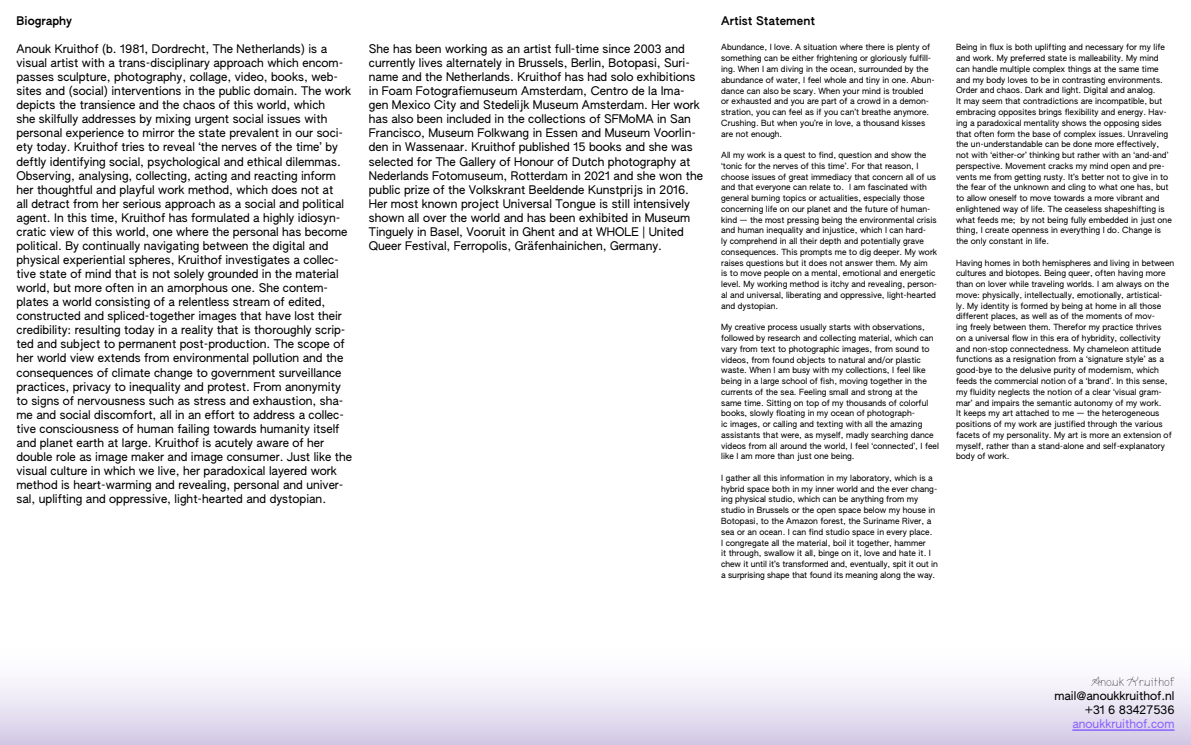
<style>
.page{position:relative;width:1191px;height:745px;background:#fff}
.page>*{position:absolute;margin:0;border:0;box-sizing:border-box;transform-origin:0 0}
.t1{font:11.6px/14.1px "AUTHENTIC Sans 90";color:#000}
.t2{font:11.6px "AUTHENTIC Sans 130";color:#000}
.t3{font:8.3px/10.7px "AUTHENTIC Sans 90";color:#000}
.s1{font-family:"Cirrus Cumulus"}
.s2{color:#8a63ff}
</style>
<div class="page">
<svg style="left:0;top:681px;width:1191px;height:63px"></svg>
<hr style="left:1072px;top:729px;width:102px;height:1px;background:#8a63ff">
<p class="t2" style="left:17px;top:14px;width:57px">Biography</p>
<p class="t2" style="left:721px;top:14px;width:95px">Artist Statement</p>
<p class="t1" style="left:17px;top:42px;width:337px">Anouk Kruithof (b. 1981, Dordrecht, The Netherlands) is a visual artist with a trans-disciplinary approach which encom&shy;passes sculpture, photography, collage, video, books, web&shy;sites and (social) interventions in the public domain. The work depicts the transience and the chaos of this world, which<br>she skilfully addresses by mixing urgent social issues with personal experience to mirror the state prevalent in our soci&shy;ety today. Kruithof tries to reveal ‘the nerves of the time’ by deftly identifying social, psychological and ethical dilemmas.<br>Observing, analysing, collecting, acting and reacting inform her thoughtful and playful work method, which does not at<br>all detract from her serious approach as a social and political agent. In this time, Kruithof has formulated a highly idiosyn&shy;cratic view of this world, one where the personal has become political. By continually navigating between the digital and physical experiential spheres, Kruithof investigates a collec&shy;tive state of mind that is not solely grounded in the material world, but more often in an amorphous one. She contem&shy;plates a world consisting of a relentless stream of edited, constructed and spliced-together images that have lost their credibility: resulting today in a reality that is thoroughly scrip&shy;ted and subject to permanent post-production. The scope of her world view extends from environmental pollution and the consequences of climate change to government surveillance practices, privacy to inequality and protest. From anonymity to signs of nervousness such as stress and exhaustion, sha&shy;me and social discomfort, all in an effort to address a collec&shy;tive consciousness of human failing towards humanity itself and planet earth at large. Kruithof is acutely aware of her double role as image maker and image consumer. Just like the visual culture in which we live, her paradoxical layered work method is heart-warming and revealing, personal and univer&shy;sal, uplifting and oppressive, light-hearted and dystopian.</p>
<p class="t3" style="left:721px;top:42px;width:215px">Abundance, I love. A situation where there is plenty of something can be either frightening or gloriously fulfill&shy;ing. When I am diving in the ocean, surrounded by the abundance of water, I feel whole and tiny in one. Abun&shy;dance can also be scary. When your mind is troubled<br>or exhausted and you are part of a crowd in a demon&shy;stration, you can feel as if you can’t breathe anymore.<br>Crushing. But when you’re in love, a thousand kisses are not enough.</p>
<p class="t1" style="left:369px;top:42px;width:336px">She has been working as an artist full-time since 2003 and currently lives alternately in Brussels, Berlin, Botopasi, Suri&shy;name and the Netherlands. Kruithof has had solo exhibitions in Foam Fotografiemuseum Amsterdam, Centro de la Ima&shy;gen Mexico City and Stedelijk Museum Amsterdam. Her work has also been included in the collections of SFMoMA in San Francisco, Museum Folkwang in Essen and Museum Voorlin&shy;den in Wassenaar. Kruithof published 15 books and she was selected for The Gallery of Honour of Dutch photography at Nederlands Fotomuseum, Rotterdam in 2021 and she won the public prize of the Volkskrant Beeldende Kunstprijs in 2016.<br>Her most known project Universal Tongue is still intensively shown all over the world and has been exhibited in Museum Tinguely in Basel, Vooruit in Ghent and at WHOLE | United Queer Festival, Ferropolis, Gräfenhainichen, Germany.</p>
<p class="t3" style="left:721px;top:150px;width:217px">All my work is a quest to find, question and show the ‘tonic for the nerves of this time’. For that reason, I choose issues of great immediacy that concern all of us and that everyone can relate to. I am fascinated with general burning topics or actualities, especially those concerning life on our planet and the future of human&shy;kind — the most pressing being the environmental crisis and human inequality and injustice, which I can hard-<br>ly comprehend in all their depth and potentially grave consequences. This prompts me to dig deeper. My work raises questions but it does not answer them. My aim<br>is to move people on a mental, emotional and energetic level. My working method is itchy and revealing, person&shy;al and universal, liberating and oppressive, light-hearted and dystopian.</p>
<p class="t3" style="left:721px;top:321px;width:219px">My creative process usually starts with observations, followed by research and collecting material, which can vary from text to photographic images, from sound to videos, from found objects to natural and/or plastic waste. When I am busy with my collections, I feel like being in a large school of fish, moving together in the currents of the sea. Feeling small and strong at the same time. Sitting on top of my thousands of colorful books, slowly floating in my ocean of photograph-<br>ic images, or calling and texting with all the amazing assistants that were, as myself, madly searching dance videos from all around the world, I feel ‘connected’, I feel like I am more than just one being.</p>
<p class="t3" style="left:721px;top:472px;width:218px">I gather all this information in my laboratory, which is a hybrid space both in my inner world and the ever chang&shy;ing physical studio, which can be anything from my studio in Brussels or the open space below my house in Botopasi, to the Amazon forest, the Suriname River, a sea or an ocean. I can find studio space in every place.<br>I congregate all the material, boil it together, hammer<br>it through, swallow it all, binge on it, love and hate it. I chew it until it’s transformed and, eventually, spit it out in a surprising shape that found its meaning along the way.</p>
<p class="t3" style="left:956px;top:42px;width:217px">Being in flux is both uplifting and necessary for my life and work. My preferred state is malleability. My mind can handle multiple complex things at the same time and my body loves to be in contrasting environments.<br>Order and chaos. Dark and light. Digital and analog.<br>It may seem that contradictions are incompatible, but embracing opposites brings flexibility and energy. Hav&shy;ing a paradoxical mentality shows the opposing sides that often form the base of complex issues. Unraveling the un-understandable can be done more effectively, not with ‘either-or’ thinking but rather with an ‘and-and’ perspective. Movement cracks my mind open and pre&shy;vents me from getting rusty. It’s better not to give in to the fear of the unknown and cling to what one has, but to allow oneself to move towards a more vibrant and enlightened way of life. The ceaseless shapeshifting is what feeds me; by not being fully embedded in just one thing, I create openness in everything I do. Change is the only constant in life.</p>
<p class="t3" style="left:956px;top:257px;width:220px">Having homes in both hemispheres and living in between cultures and biotopes. Being queer, often having more than on lover while traveling worlds. I am always on the move: physically, intellectually, emotionally, artistical-<br>ly. My identity is formed by being at home in all those different places, as well as of the moments of mov-<br>ing freely between them. Therefor my practice thrives<br>on a universal flow in this era of hybridity, collectivity and non-stop connectedness. My chameleon attitude functions as a resignation from a ‘signature style’ as a good-bye to the delusive purity of modernism, which feeds the commercial notion of a ‘brand’. In this sense, my fluidity neglects the notion of a clear ‘visual gram&shy;mar’ and impairs the semantic autonomy of my work.<br>It keeps my art attached to me — the heterogeneous positions of my work are justified through the various facets of my personality. My art is more an extension of myself, rather than a stand-alone and self-explanatory body of work.</p>
<p class="t1" style="left:1054px;top:674px;width:122px;text-align:right"><span class="s1">Anouk Kruithof </span>mail@anoukkruithof.nl +31 6 83427536 <span class="s2">anoukkruithof.com</span></p>
</div>
